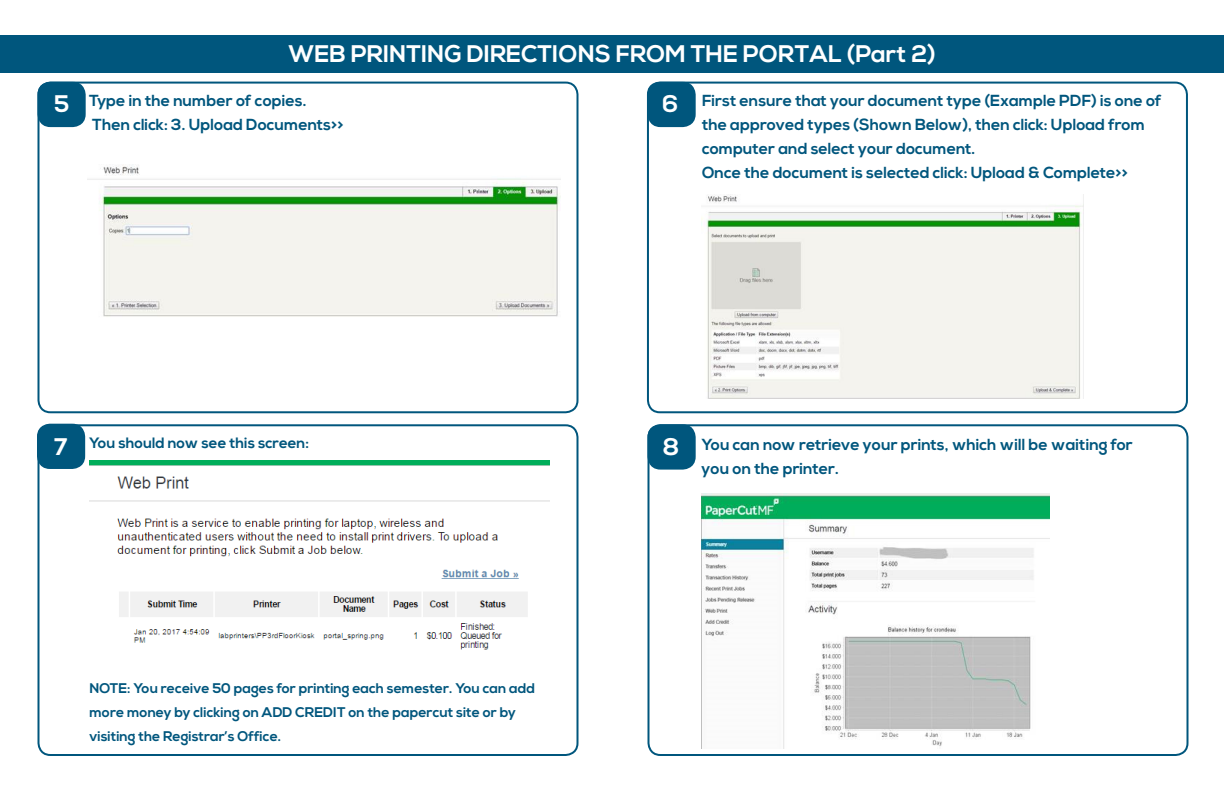
<style>
.page{position:relative;width:1224px;height:792px;background:#fff}
.page>*{position:absolute;margin:0;border:0;box-sizing:border-box;transform-origin:0 0}
.t1{font:700 24px "Nexa";color:#fff}
.t2{font:700 16px/24px "Nexa";color:#00567d}
.t3{font:700 15px "Nexa";color:#00567d}
.t4{font:700 14px/24px "Nexa";color:#00567d}
</style>
<div class="page">
<div style="left:38px;top:82px;width:540px;height:331px;border:2px solid #00567d;border-radius:12px"></div>
<img style="left:88px;top:165px;width:473px;height:152px">
<img style="left:702px;top:195px;width:382px;height:203px">
<img style="left:90px;top:461px;width:459px;height:189px">
<img style="left:701px;top:493px;width:348px;height:256px">
<div style="left:0;top:35px;width:1224px;height:37px;background:#00567d"></div>
<div style="left:647px;top:82px;width:541px;height:331px;border:2px solid #00567d;border-radius:12px"></div>
<div style="left:38px;top:424px;width:540px;height:332px;border:2px solid #00567d;border-radius:12px"></div>
<div style="left:648px;top:424px;width:540px;height:332px;border:2px solid #00567d;border-radius:12px"></div>
<div style="left:38px;top:83px;width:47px;height:43px;background:#00567d;border-radius:12px"></div>
<div style="left:38px;top:82px;width:48px;height:45px;border:2px solid #00567d;border-radius:12px"></div>
<div style="left:648px;top:83px;width:47px;height:43px;background:#00567d;border-radius:12px"></div>
<div style="left:648px;top:82px;width:48px;height:45px;border:2px solid #00567d;border-radius:12px"></div>
<div style="left:648px;top:425px;width:47px;height:44px;background:#00567d;border-radius:12px"></div>
<div style="left:648px;top:424px;width:48px;height:46px;border:2px solid #00567d;border-radius:12px"></div>
<div style="left:38px;top:425px;width:46px;height:43px;background:#00567d;border-radius:12px"></div>
<div style="left:37px;top:424px;width:48px;height:45px;border:2px solid #00567d;border-radius:12px"></div>
<p class="t1" style="left:288px;top:40px;width:649px">WEB PRINTING DIRECTIONS FROM THE PORTAL (Part 2)</p>
<p class="t2" style="left:89px;top:89px;width:219px">Type in the number of copies.</p>
<p class="t2" style="left:92px;top:113px;width:253px">Then click: 3. Upload Documents&gt;&gt;</p>
<p class="t2" style="left:702px;top:89px;width:461px">First ensure that your document type (Example PDF) is one of the approved types (Shown Below), then click: Upload from computer and select your document.</p>
<p class="t2" style="left:702px;top:161px;width:428px">Once the document is selected click: Upload &amp; Complete&gt;&gt;</p>
<p class="t1" style="left:54px;top:90px;width:17px">5</p>
<p class="t1" style="left:662px;top:90px;width:17px">6</p>
<p class="t3" style="left:89px;top:434px;width:222px">You should now see this screen:</p>
<p class="t2" style="left:702px;top:433px;width:433px">You can now retrieve your prints, which will be waiting for you on the printer.</p>
<p class="t1" style="left:54px;top:433px;width:15px">7</p>
<p class="t1" style="left:663px;top:433px;width:18px">8</p>
<p class="t4" style="left:89px;top:676px;width:447px">NOTE: You receive 50 pages for printing each semester. You can add more money by clicking on ADD CREDIT on the papercut site or by visiting the Registrar’s Office.</p>
</div>
